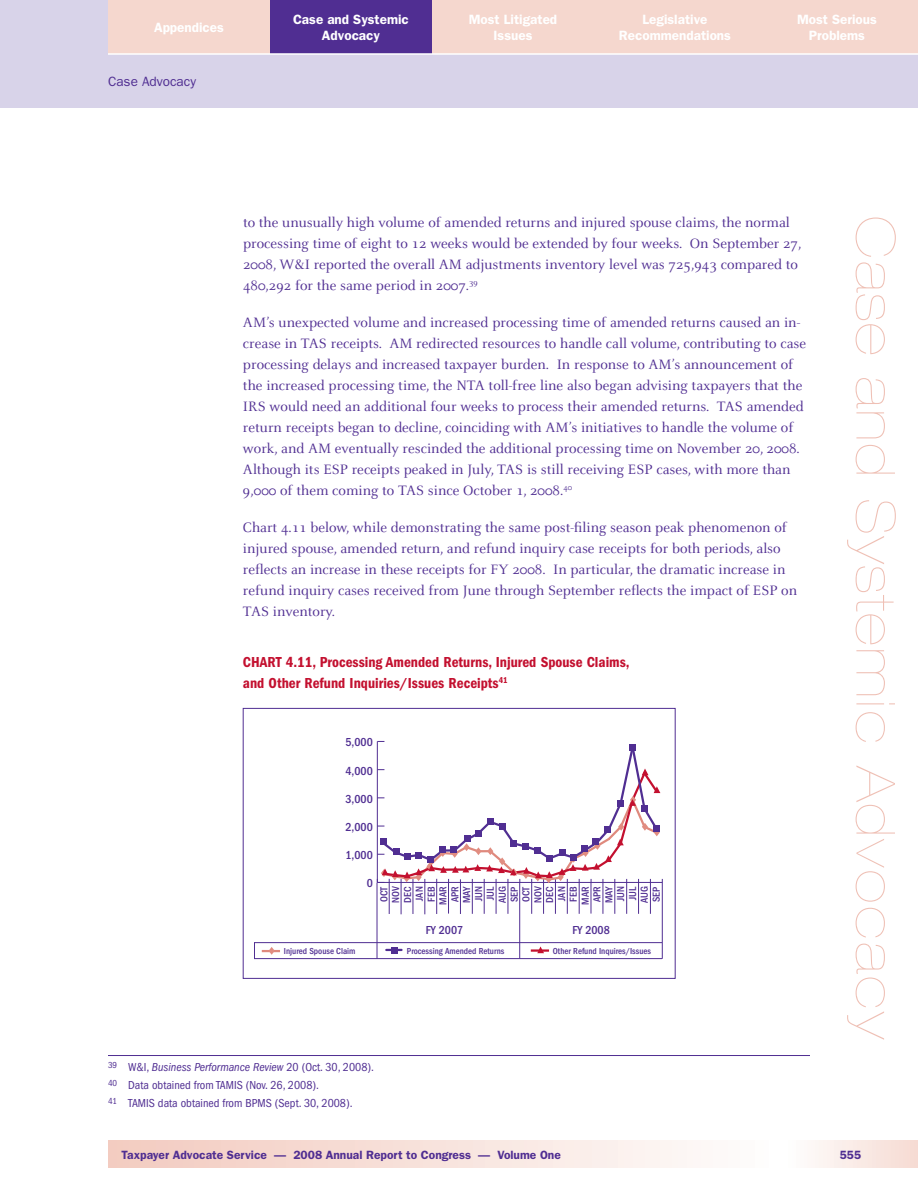
<style>
.page{position:relative;width:918px;height:1188px;background:#fff}
.page>*{position:absolute;margin:0;border:0;box-sizing:border-box;transform-origin:0 0}
.t1{font:900 expanded 54px "Helvetica Neue";letter-spacing:.04em;color:#efc0b5}
.t2{font:15px/21px "Celeste";color:#502e92}
.t3{font:600 condensed 15px/21px "Franklin Gothic";color:#c3102f}
.t4{font:600 13.5px/16.5px "Franklin Gothic";color:#fff;text-align:center}
.t5{font:13.5px "Franklin Gothic";color:#502e92}
.t6{font:condensed 12px/18.3px "Franklin Gothic";color:#502e92}
.t7{font:600 12px "Franklin Gothic";color:#502e92}
.t8{font:500 condensed 12px "Franklin Gothic";color:#502e92}
.t9{font:500 condensed 10.5px/11.9px "Franklin Gothic";color:#502e92;text-align:center}
.t10{font:500 condensed 9px "Franklin Gothic";color:#502e92}
.s1{font-style:italic}
</style>
<div class="page">
<svg style="left:108px;top:1141px;width:579px;height:27px;background:#f7e0d9"></svg>
<div style="left:0;top:0;width:918px;height:108px;background:#d8d3e9"></div>
<div style="left:770px;top:1141px;width:148px;height:27px;background:linear-gradient(to right,#fff,#f6dbd3)"></div>
<div style="left:756px;top:0;width:162px;height:54px;background:#f5d7ce"></div>
<div style="left:594px;top:0;width:162px;height:54px;background:#f5d7ce"></div>
<div style="left:432px;top:0;width:162px;height:54px;background:#f5d7ce"></div>
<div style="left:108px;top:0;width:162px;height:54px;background:#f5d7ce"></div>
<div style="left:270px;top:0;width:162px;height:54px;background:#502e92"></div>
<hr style="left:108px;top:53px;width:810px;height:2px;background:#fff">
<hr style="left:108px;top:1055px;width:702px;height:1px;background:#502e92">
<hr style="left:389px;top:879px;width:1px;height:35px;background:#502e92">
<hr style="left:401px;top:879px;width:1px;height:35px;background:#502e92">
<hr style="left:413px;top:879px;width:1px;height:35px;background:#502e92">
<hr style="left:424px;top:879px;width:1px;height:35px;background:#502e92">
<hr style="left:436px;top:879px;width:1px;height:35px;background:#502e92">
<hr style="left:460px;top:879px;width:1px;height:35px;background:#502e92">
<hr style="left:472px;top:879px;width:1px;height:35px;background:#502e92">
<hr style="left:484px;top:879px;width:1px;height:35px;background:#502e92">
<hr style="left:496px;top:879px;width:1px;height:35px;background:#502e92">
<hr style="left:508px;top:879px;width:1px;height:35px;background:#502e92">
<hr style="left:531px;top:879px;width:1px;height:35px;background:#502e92">
<hr style="left:543px;top:879px;width:1px;height:35px;background:#502e92">
<hr style="left:555px;top:879px;width:1px;height:35px;background:#502e92">
<hr style="left:567px;top:879px;width:1px;height:35px;background:#502e92">
<hr style="left:579px;top:879px;width:1px;height:35px;background:#502e92">
<hr style="left:603px;top:879px;width:1px;height:35px;background:#502e92">
<hr style="left:614px;top:879px;width:1px;height:35px;background:#502e92">
<hr style="left:626px;top:879px;width:1px;height:35px;background:#502e92">
<hr style="left:638px;top:879px;width:1px;height:35px;background:#502e92">
<hr style="left:650px;top:879px;width:1px;height:35px;background:#502e92">
<hr style="left:662px;top:882px;width:1px;height:77px;background:#502e92">
<hr style="left:377px;top:883px;width:1px;height:76px;background:#502e92">
<div style="left:254px;top:942px;width:408px;height:17px;border:1px solid #502e92"></div>
<hr style="left:448px;top:883px;width:1px;height:31px;background:#502e92">
<hr style="left:519px;top:883px;width:1px;height:75px;background:#502e92">
<hr style="left:591px;top:883px;width:1px;height:31px;background:#502e92">
<svg style="left:262px;top:947px;width:18px;height:8px"></svg>
<svg style="left:386px;top:949px;width:16px;height:2px"></svg>
<div style="left:392px;top:947px;width:6px;height:7px;background:#502e92"></div>
<hr style="left:531px;top:949px;width:18px;height:3px;background:#c3102f">
<svg style="left:537px;top:946px;width:7px;height:7px"></svg>
<svg style="left:377px;top:741px;width:286px;height:142px"></svg>
<div style="left:243px;top:708px;width:432px;height:271px;border:1px solid #502e92"></div>
<p class="t4" style="left:154px;top:19px;width:71px">Appendices</p>
<p class="t5" style="left:108px;top:74px;width:90px">Case Advocacy</p>
<p class="t4" style="left:293px;top:11px;width:117px">Case and Systemic<br>Advocacy</p>
<p class="t4" style="left:469px;top:11px;width:90px">Most Litigated<br>Issues</p>
<p class="t4" style="left:619px;top:11px;width:114px">Legislative<br>Recommendations</p>
<p class="t4" style="left:797px;top:11px;width:81px">Most Serious<br>Problems</p>
<p class="t2" style="left:243px;top:212px;width:548px">to the unusually high volume of amended returns and injured spouse claims, the normal</p>
<h1 class="t1" style="left:907px;top:216px;width:826px;rotate:90deg">Case and Systemic Advocacy</h1>
<p class="t2" style="left:243px;top:233px;width:560px">processing time of eight to 12 weeks would be extended by four weeks. On September 27,<br>2008, W&amp;I reported the overall AM adjustments inventory level was 725,943 compared to<br>480,292 for the same period in 2007.<sup>39</sup></p>
<p class="t2" style="left:243px;top:312px;width:565px">AM’s unexpected volume and increased processing time of amended returns caused an in&shy;crease in TAS receipts. AM redirected resources to handle call volume, contributing to case processing delays and increased taxpayer burden. In response to AM’s announcement of the increased processing time, the NTA toll-free line also began advising taxpayers that the IRS would need an additional four weeks to process their amended returns. TAS amended return receipts began to decline, coinciding with AM’s initiatives to handle the volume of work, and AM eventually rescinded the additional processing time on November 20, 2008.<br>Although its ESP receipts peaked in July, TAS is still receiving ESP cases, with more than 9,000 of them coming to TAS since October 1, 2008.<sup>40</sup></p>
<p class="t2" style="left:243px;top:518px;width:556px">Chart 4.11 below, while demonstrating the same post-filing season peak phenomenon of injured spouse, amended return, and refund inquiry case receipts for both periods, also reflects an increase in these receipts for FY 2008. In particular, the dramatic increase in refund inquiry cases received from June through September reflects the impact of ESP on TAS inventory.</p>
<p class="t3" style="left:243px;top:652px;width:388px">CHART 4.11, Processing Amended Returns, Injured Spouse Claims, and Other Refund Inquiries/Issues Receipts<sup>41</sup></p>
<p class="t8" style="left:345px;top:736px;width:29px">5,000</p>
<p class="t8" style="left:345px;top:764px;width:29px">4,000</p>
<p class="t8" style="left:345px;top:792px;width:29px">3,000</p>
<p class="t8" style="left:345px;top:820px;width:29px">2,000</p>
<p class="t8" style="left:345px;top:848px;width:29px">1,000</p>
<p class="t8" style="left:367px;top:877px;width:8px">0</p>
<p class="t9" style="left:378px;top:905px;width:20px;rotate:-90deg">OCT<br>NOV<br>DEC<br>JAN<br>FEB<br>MAR<br>APR<br>MAY<br>JUN<br>JUL<br>AUG<br>SEP<br>OCT<br>NOV<br>DEC<br>JAN<br>FEB<br>MAR<br>APR<br>MAY<br>JUN<br>JUL<br>AUG<br>SEP</p>
<p class="t8" style="left:426px;top:923px;width:39px">FY 2007</p>
<p class="t8" style="left:572px;top:923px;width:39px">FY 2008</p>
<p class="t10" style="left:284px;top:946px;width:73px">Injured Spouse Claim</p>
<p class="t10" style="left:407px;top:946px;width:99px">Processing Amended Returns</p>
<p class="t10" style="left:553px;top:946px;width:100px">Other Refund Inquires/Issues</p>
<p class="t6" style="left:108px;top:1058px;width:268px"><sup>39</sup> W&amp;I, <span class="s1">Business Performance Review</span> 20 (Oct. 30, 2008).<br><sup>40</sup> Data obtained from TAMIS (Nov. 26, 2008).<br><sup>41</sup> TAMIS data obtained from BPMS (Sept. 30, 2008).</p>
<p class="t7" style="left:122px;top:1148px;width:441px">Taxpayer Advocate Service — 2008 Annual Report to Congress — Volume One</p>
<p class="t7" style="left:840px;top:1148px;width:23px">555</p>
</div>
